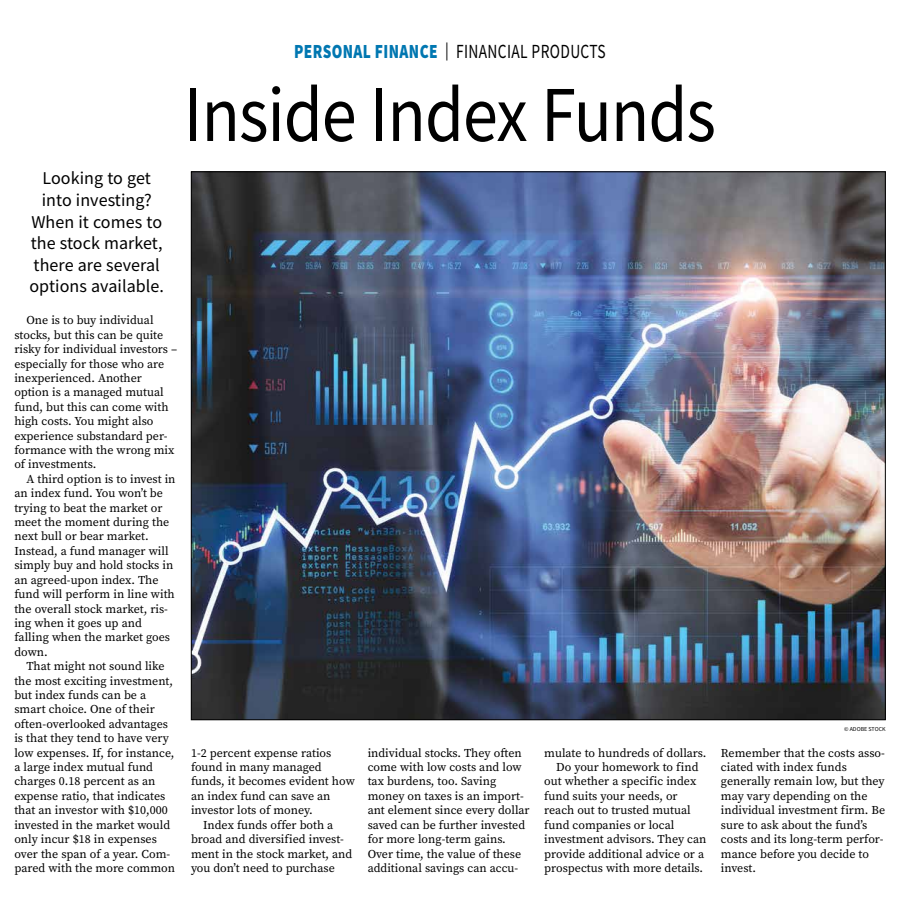
<style>
.page{position:relative;width:900px;height:908px;background:#fff}
.page>*{position:absolute;margin:0;border:0;box-sizing:border-box;transform-origin:0 0}
.t1{font:79.2px "Source Sans Pro";letter-spacing:-.015em;color:#000;scale:.89 1}
.t2{font:20px "Source Sans Pro";letter-spacing:.025em;color:#000;scale:.77 1}
.t3{font:18px/21.6px "Source Sans Pro";letter-spacing:.005em;color:#000;text-align:center}
.t4{font:12px/14.4px "Source Serif Pro";color:#000}
.t5{font:6px "Source Sans Pro";color:#000}
.s1{font-weight:900;color:#0077b1}
.s2{font-size:18px}
</style>
<div class="page">
<img style="left:193px;top:173px;width:691px;height:544px">
<h3 class="t3" style="left:29px;top:167px;width:136px">Looking to get into investing?<br>When it comes to the stock market, there are several options available.</h3>
<p class="t4" style="left:14px;top:313px;width:164px;text-indent:12px">One is to buy individual stocks, but this can be quite risky for individual investors – especially for those who are inexperienced. Another option is a managed mutual fund, but this can come with high costs. You might also experience substandard per&shy;formance with the wrong mix of investments.</p>
<p class="t4" style="left:14px;top:471px;width:163px;text-indent:12px">A third option is to invest in an index fund. You won’t be trying to beat the market or meet the moment during the next bull or bear market.<br>Instead, a fund manager will simply buy and hold stocks in an agreed-upon index. The fund will perform in line with the overall stock market, ris&shy;ing when it goes up and falling when the market goes down.</p>
<p class="t4" style="left:14px;top:658px;width:162px;text-indent:12px">That might not sound like the most exciting investment, but index funds can be a smart choice. One of their often-overlooked advantages is that they tend to have very low expenses. If, for instance, a large index mutual fund charges 0.18 percent as an expense ratio, that indicates that an investor with $10,000 invested in the market would only incur $18 in expenses over the span of a year. Com&shy;pared with the more common</p>
<h2 class="t2" style="left:294px;top:39px;width:406px"><span class="s1">PERSONAL FINANCE</span> <span class="s2">|</span> FINANCIAL PRODUCTS</h2>
<h1 class="t1" style="left:184px;top:64px;width:599px">Inside Index Funds</h1>
<p class="t5" style="left:844px;top:724px;width:43px">© ADOBE STOCK</p>
<p class="t4" style="left:191px;top:745px;width:142px">1-2 percent expense ratios</p>
<p class="t4" style="left:191px;top:759px;width:132px">found in many managed</p>
<p class="t4" style="left:191px;top:774px;width:165px">funds, it becomes evident how</p>
<p class="t4" style="left:191px;top:788px;width:141px">an index fund can save an</p>
<p class="t4" style="left:191px;top:802px;width:123px">investor lots of money.</p>
<p class="t4" style="left:203px;top:817px;width:132px">Index funds offer both a</p>
<p class="t4" style="left:191px;top:831px;width:154px">broad and diversified invest-</p>
<p class="t4" style="left:191px;top:846px;width:163px">ment in the stock market, and</p>
<p class="t4" style="left:191px;top:860px;width:145px">you don’t need to purchase</p>
<p class="t4" style="left:368px;top:745px;width:163px">individual stocks. They often come with low costs and low tax burdens, too. Saving money on taxes is an import&shy;ant element since every dollar saved can be further invested for more long-term gains.<br>Over time, the value of these additional savings can accu-</p>
<p class="t4" style="left:544px;top:745px;width:164px">mulate to hundreds of dollars.</p>
<p class="t4" style="left:556px;top:759px;width:144px">Do your homework to find</p>
<p class="t4" style="left:544px;top:774px;width:154px">out whether a specific index</p>
<p class="t4" style="left:544px;top:788px;width:135px">fund suits your needs, or</p>
<p class="t4" style="left:544px;top:802px;width:148px">reach out to trusted mutual</p>
<p class="t4" style="left:544px;top:817px;width:132px">fund companies or local</p>
<p class="t4" style="left:544px;top:831px;width:164px">investment advisors. They can</p>
<p class="t4" style="left:544px;top:846px;width:161px">provide additional advice or a</p>
<p class="t4" style="left:544px;top:860px;width:160px">prospectus with more details.</p>
<p class="t4" style="left:721px;top:745px;width:166px">Remember that the costs asso&shy;ciated with index funds generally remain low, but they may vary depending on the individual investment firm. Be sure to ask about the fund’s costs and its long-term perfor&shy;mance before you decide to invest.</p>
</div>
